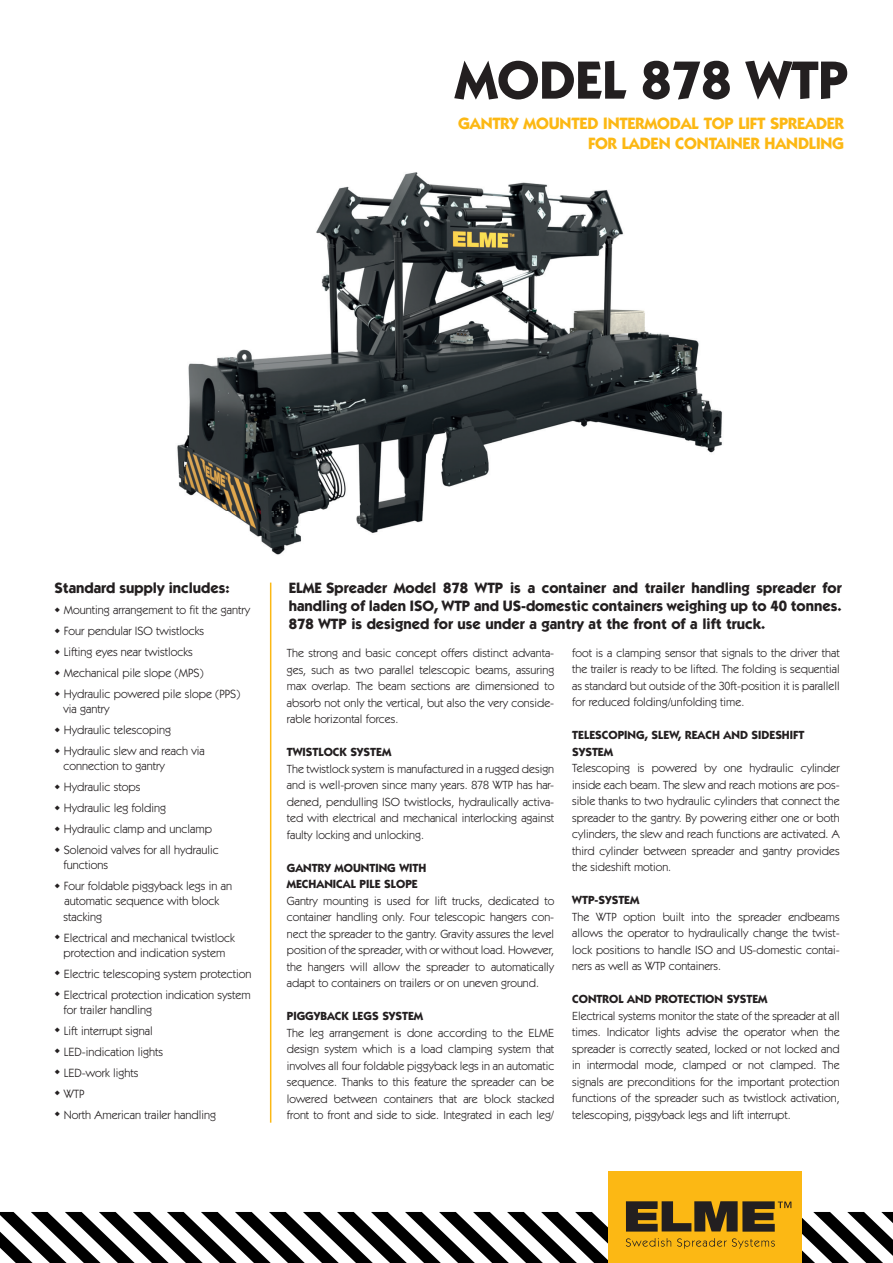
<style>
.page{position:relative;width:893px;height:1263px;background:#fff}
.page>*{position:absolute;margin:0;border:0;box-sizing:border-box;transform-origin:0 0}
.t1{font:700 54px "ITC Kabel Std";color:#231f20}
.t2{font:700 16.5px/19.5px "ITC Kabel Std";letter-spacing:-.01em;color:#fcb814;text-align:right}
.t3{font:700 15px/18px "ITC Kabel Std";color:#231f20;text-align:justify}
.t4{font:12px/21px "ITC Kabel Std";color:#231f20}
.t5{font:11.85px/16.5px "ITC Kabel Std";color:#231f20;text-align:justify}
.t6{font:700 11.85px/16.5px "ITC Kabel Std";color:#231f20}
</style>
<div class="page">
<img style="left:177px;top:172px;width:545px;height:383px">
<hr style="left:270px;top:583px;width:1px;height:540px;background:#fcb814">
<div style="left:608px;top:1171px;width:194px;height:92px;background:#fcb814"></div>
<svg style="left:0;top:1201px;width:893px;height:62px"></svg>
<h1 class="t1" style="left:455px;top:47px;width:395px">MODEL 878 WTP</h1>
<h2 class="t2" style="left:458px;top:114px;width:387px">GANTRY MOUNTED INTERMODAL TOP LIFT SPREADER<br>FOR LADEN CONTAINER HANDLING</h2>
<p class="t3" style="left:55px;top:579px;width:177px">Standard supply includes:</p>
<p class="t4" style="left:55px;top:600px;width:197px"><sup>.</sup> Mounting arrangement to fit the gantry <sup>.</sup> Four pendular ISO twistlocks<br><sup>.</sup> Lifting eyes near twistlocks<br><sup>.</sup> Mechanical pile slope (MPS)<br><sup>.</sup> Hydraulic powered pile slope (PPS)</p>
<p class="t4" style="left:55px;top:699px;width:152px;text-indent:9px">via gantry<br><sup>.</sup> Hydraulic telescoping<br><sup>.</sup> Hydraulic slew and reach via</p>
<p class="t4" style="left:55px;top:756px;width:166px;text-indent:9px">connection to gantry<br><sup>.</sup> Hydraulic stops<br><sup>.</sup> Hydraulic leg folding<br><sup>.</sup> Hydraulic clamp and unclamp <sup>.</sup> Solenoid valves for all hydraulic</p>
<p class="t4" style="left:55px;top:855px;width:179px;text-indent:9px">functions<br><sup>.</sup> Four foldable piggyback legs in an</p>
<p class="t4" style="left:64px;top:894px;width:157px;line-height:15px">automatic sequence with block stacking</p>
<p class="t4" style="left:55px;top:930px;width:182px;line-height:15px;text-align:center"><sup>.</sup> Electrical and mechanical twistlock protection and indication system</p>
<p class="t4" style="left:55px;top:963px;width:199px"><sup>.</sup> Electric telescoping system protection <sup>.</sup> Electrical protection indication system</p>
<p class="t4" style="left:55px;top:999px;width:163px;text-indent:9px">for trailer handling<br><sup>.</sup> Lift interrupt signal<br><sup>.</sup> LED-indication lights<br><sup>.</sup> LED-work lights<br><sup>.</sup> WTP<br><sup>.</sup> North American trailer handling</p>
<p class="t3" style="left:289px;top:579px;width:554px">ELME Spreader Model 878 WTP is a container and trailer handling spreader for handling of laden ISO, WTP and US-domestic containers weighing up to 40 tonnes.<br>878 WTP is designed for use under a gantry at the front of a lift truck.</p>
<p class="t5" style="left:287px;top:645px;width:269px">The strong and basic concept offers distinct advanta&shy;ges, such as two parallel telescopic beams, assuring max overlap. The beam sections are dimensioned to absorb not only the vertical, but also the very conside&shy;rable horizontal forces.</p>
<p class="t6" style="left:287px;top:744px;width:106px">TWISTLOCK SYSTEM</p>
<p class="t5" style="left:287px;top:760px;width:269px">The twistlock system is manufactured in a rugged design and is well-proven since many years. 878 WTP has har&shy;dened, pendulling ISO twistlocks, hydraulically activa&shy;ted with electrical and mechanical interlocking against faulty locking and unlocking.</p>
<p class="t6" style="left:287px;top:859px;width:141px">GANTRY MOUNTING WITH<br>MECHANICAL PILE SLOPE</p>
<p class="t5" style="left:287px;top:892px;width:269px">Gantry mounting is used for lift trucks, dedicated to container handling only. Four telescopic hangers con&shy;nect the spreader to the gantry. Gravity assures the level position of the spreader, with or without load. However, the hangers will allow the spreader to automatically adapt to containers on trailers or on uneven ground.</p>
<p class="t6" style="left:287px;top:1008px;width:138px">PIGGYBACK LEGS SYSTEM</p>
<p class="t5" style="left:287px;top:1024px;width:269px">The leg arrangement is done according to the ELME design system which is a load clamping system that involves all four foldable piggyback legs in an automatic sequence. Thanks to this feature the spreader can be lowered between containers that are block stacked front to front and side to side. Integrated in each leg/</p>
<p class="t5" style="left:572px;top:645px;width:269px">foot is a clamping sensor that signals to the driver that the trailer is ready to be lifted. The folding is sequential as standard but outside of the 30ft-position it is parallell for reduced folding/unfolding time.</p>
<p class="t6" style="left:572px;top:727px;width:234px">TELESCOPING, SLEW, REACH AND SIDESHIFT<br>SYSTEM</p>
<p class="t5" style="left:572px;top:760px;width:269px">Telescoping is powered by one hydraulic cylinder inside each beam. The slew and reach motions are pos&shy;sible thanks to two hydraulic cylinders that connect the spreader to the gantry. By powering either one or both cylinders, the slew and reach functions are activated. A third cylinder between spreader and gantry provides the sideshift motion.</p>
<p class="t6" style="left:572px;top:892px;width:69px">WTP-SYSTEM</p>
<p class="t5" style="left:572px;top:909px;width:269px">The WTP option built into the spreader endbeams allows the operator to hydraulically change the twist&shy;lock positions to handle ISO and US-domestic contai&shy;ners as well as WTP containers.</p>
<p class="t6" style="left:572px;top:991px;width:197px">CONTROL AND PROTECTION SYSTEM</p>
<p class="t5" style="left:572px;top:1008px;width:269px">Electrical systems monitor the state of the spreader at all times. Indicator lights advise the operator when the spreader is correctly seated, locked or not locked and in intermodal mode, clamped or not clamped. The signals are preconditions for the important protection functions of the spreader such as twistlock activation, telescoping, piggyback legs and lift interrupt.</p>
</div>
